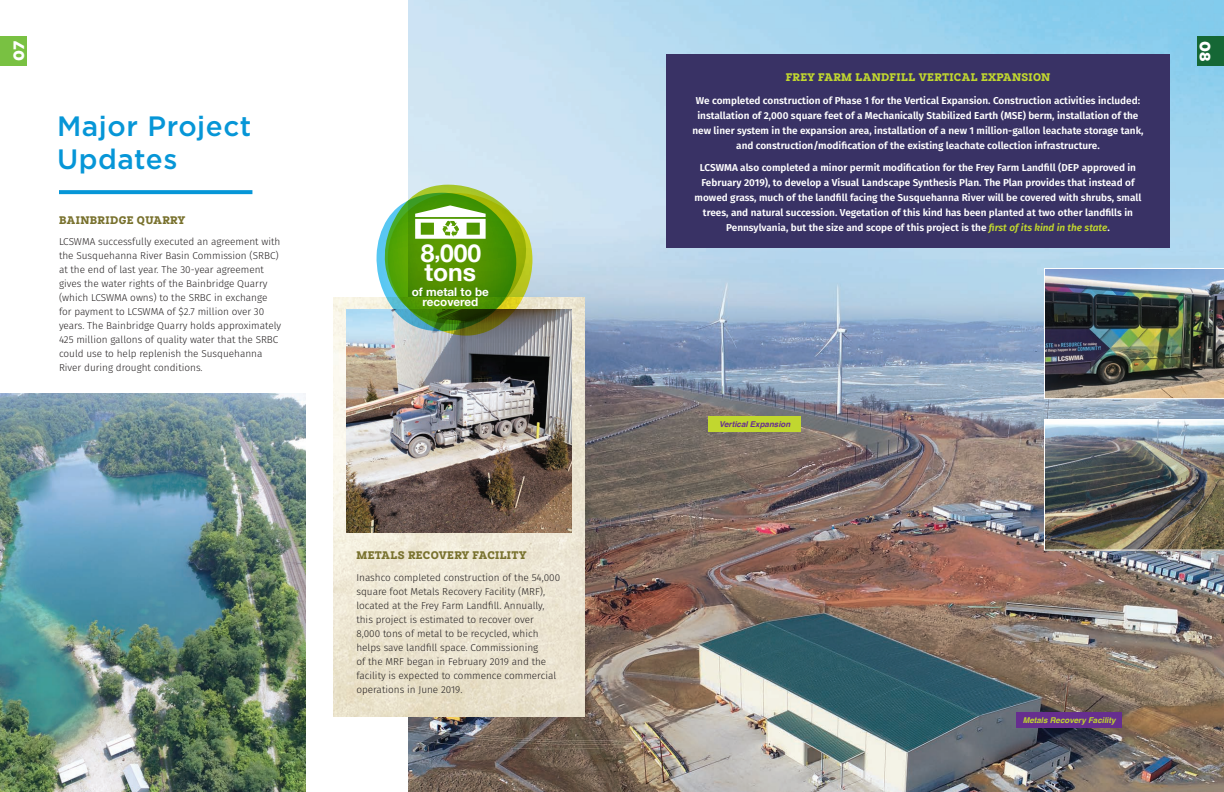
<style>
.page{position:relative;width:1224px;height:792px;background:#fff}
.page>*{position:absolute;margin:0;border:0;box-sizing:border-box;transform-origin:0 0}
.t1{font:500 28px/33.2px "Gotham";letter-spacing:.02em;color:#0696d7}
.t2{font:700 24.7px/19px "Helvetica Neue";color:#fff}
.t3{font:900 15px "Gotham";color:#fff}
.t4{font:700 11.7px/10.5px "Helvetica Neue";color:#fff;text-align:center}
.t5{font:11px "Paul Slab Bold Trail";letter-spacing:.035em;color:#78712d}
.t6{font:11px "Paul Slab Bold Trail";letter-spacing:.03em;color:#c1d72f}
.t7{font:600 10px/15px "Fira Sans";color:#fff;text-align:center}
.t8{font:300 10px/14px "Fira Sans";color:#231f20}
.t9{font:italic 700 8px "Helvetica";color:#c1d72f}
.t10{font:italic 700 8px "Helvetica";color:#662e8f}
.s1{font-size:21.5px}
.s2{font-style:italic;color:#c1d72f}
</style>
<div class="page">
<img style="left:408px;top:0;width:816px;height:792px">
<img style="left:333px;top:297px;width:252px;height:420px">
<img style="left:346px;top:310px;width:226px;height:222px">
<img style="left:0;top:394px;width:306px;height:398px">
<img style="left:1044px;top:268px;width:180px;height:131px">
<img style="left:1044px;top:419px;width:180px;height:132px">
<div style="left:666px;top:54px;width:504px;height:194px;background:#393265"></div>
<div style="left:708px;top:417px;width:93px;height:15px;background:#c1d72f"></div>
<div style="left:1017px;top:712px;width:105px;height:15px;background:#662e8f"></div>
<svg style="left:59px;top:190px;width:193px;height:4px"></svg>
<svg style="left:377px;top:185px;width:155px;height:151px;background:#7cab4f"></svg>
<div style="left:0;top:36px;width:27px;height:30px;background:#79c142"></div>
<div style="left:1197px;top:36px;width:27px;height:30px;background:#156735"></div>
<h3 class="t3" style="left:10px;top:61px;width:21px;rotate:-90deg">07</h3>
<h3 class="t3" style="left:1214px;top:41px;width:22px;rotate:90deg">08</h3>
<h1 class="t1" style="left:57px;top:109px;width:196px">Major Project<br>Updates</h1>
<p class="t5" style="left:59px;top:216px;width:128px">BAINBRIDGE QUARRY</p>
<p class="t8" style="left:59px;top:235px;width:224px">LCSWMA successfully executed an agreement with the Susquehanna River Basin Commission (SRBC) at the end of last year. The 30-year agreement gives the water rights of the Bainbridge Quarry (which LCSWMA owns) to the SRBC in exchange for payment to LCSWMA of $2.7 million over 30 years. The Bainbridge Quarry holds approximately 425 million gallons of quality water that the SRBC could use to help replenish the Susquehanna River during drought conditions.</p>
<h2 class="t2" style="left:421px;top:244px;width:62px">8<span class="s1">,</span>000 tons</h2>
<p class="t4" style="left:412px;top:287px;width:79px">of metal to be recovered</p>
<p class="t5" style="left:356px;top:551px;width:172px">METALS RECOVERY FACILITY</p>
<p class="t8" style="left:356px;top:570px;width:205px">Inashco completed construction of the 54,000 square foot Metals Recovery Facility (MRF), located at the Frey Farm Landfill. Annually, this project is estimated to recover over 8,000 tons of metal to be recycled, which helps save landfill space. Commissioning<br>of the MRF began in February 2019 and the facility is expected to commence commercial operations in June 2019.</p>
<p class="t6" style="left:786px;top:73px;width:266px">FREY FARM LANDFILL VERTICAL EXPANSION</p>
<p class="t7" style="left:692px;top:92px;width:453px">We completed construction of Phase 1 for the Vertical Expansion. Construction activities included: installation of 2,000 square feet of a Mechanically Stabilized Earth (MSE) berm, installation of the new liner system in the expansion area, installation of a new 1 million-gallon leachate storage tank, and construction/modification of the existing leachate collection infrastructure.</p>
<p class="t7" style="left:695px;top:159px;width:448px">LCSWMA also completed a minor permit modification for the Frey Farm Landfill (DEP approved in February 2019), to develop a Visual Landscape Synthesis Plan. The Plan provides that instead of mowed grass, much of the landfill facing the Susquehanna River will be covered with shrubs, small trees, and natural succession. Vegetation of this kind has been planted at two other landfills in Pennsylvania, but the size and scope of this project is the <span class="s2">first of its kind in the state</span>.</p>
<p class="t10" style="left:719px;top:418px;width:73px">Vertical Expansion</p>
<p class="t9" style="left:1023px;top:713px;width:94px">Metals Recovery Facility</p>
</div>
